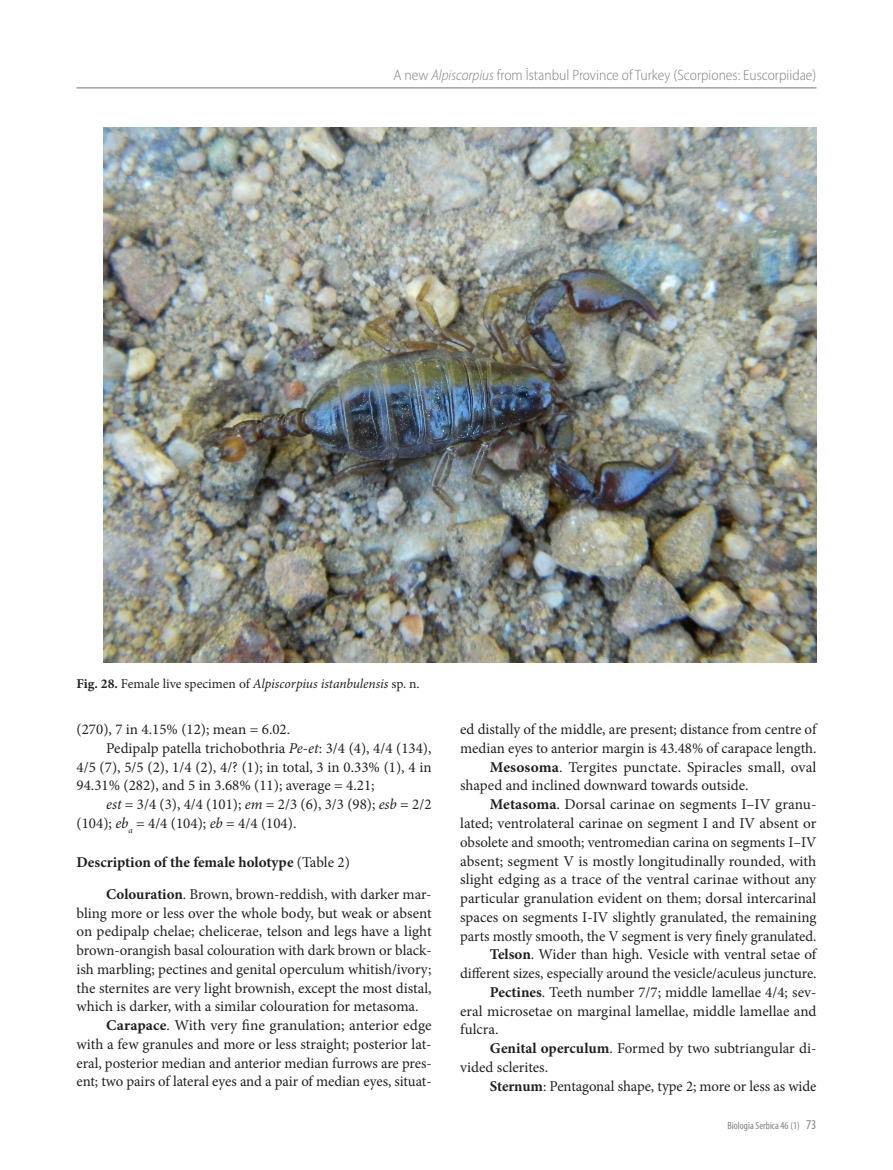
<style>
.page{position:relative;width:893px;height:1170px;background:#fff}
.page>*{position:absolute;margin:0;border:0;box-sizing:border-box;transform-origin:0 0}
.t1{font:15px/31.5px "Minion Pro";color:#231f20}
.t2{font:300 semi-condensed 15px "Myriad Pro";color:#808285}
.t3{font:13.5px "Minion Pro";color:#231f20}
.t4{font:condensed 10.5px "Myriad Pro";color:#808285}
.s1{font-style:italic}
.s2{font-weight:700}
.s3{font-size:13.5px}
</style>
<div class="page">
<hr style="left:77px;top:87px;width:739px;height:1px;background:#808285">
<img style="left:104px;top:128px;width:712px;height:534px">
<p class="t2" style="left:393px;top:67px;width:425px">A new <span class="s1">Alpiscorpius</span> from İstanbul Province of Turkey (Scorpiones: Euscorpiidae)</p>
<p class="t3" style="left:77px;top:675px;width:345px"><span class="s2">Fig. 28.</span> Female live specimen of <span class="s1">Alpiscorpius istanbulensis</span> sp. n.</p>
<p class="t1" style="left:77px;top:713px;width:215px">(270), 7 in 4.15% (12); mean = 6.02.</p>
<p class="t1" style="left:106px;top:732px;width:327px">Pedipalp patella trichobothria <span class="s1">Pe</span>-<span class="s1">et</span>: 3/4 (4), 4/4 (134),</p>
<p class="t1" style="left:77px;top:751px;width:357px">4/5 (7), 5/5 (2), 1/4 (2), 4/? (1); in total, 3 in 0.33% (1), 4 in</p>
<p class="t1" style="left:77px;top:770px;width:300px">94.31% (282), and 5 in 3.68% (11); average = 4.21;</p>
<p class="t1" style="left:106px;top:788px;width:327px"><span class="s1">est</span> = 3/4 (3), 4/4 (101); <span class="s1">em</span> = 2/3 (6), 3/3 (98); <span class="s1">esb</span> = 2/2</p>
<p class="t1" style="left:77px;top:807px;width:221px">(104); <span class="s1">eb</span><sub>a</sub> = 4/4 (104); <span class="s1">eb</span> = 4/4 (104).</p>
<p class="t1" style="left:106px;top:846px;width:327px;text-indent:-30px"><span class="s2">Description of the female holotype</span> (Table 2)<br><span class="s2">Colouration</span>. Brown, brown-reddish, with darker mar-</p>
<p class="t1" style="left:77px;top:897px;width:357px">bling more or less over the whole body, but weak or absent</p>
<p class="t1" style="left:77px;top:915px;width:357px">on pedipalp chelae; chelicerae, telson and legs have a light</p>
<p class="t1" style="left:77px;top:934px;width:357px">brown-orangish basal colouration with dark brown or black-</p>
<p class="t1" style="left:77px;top:953px;width:357px">ish marbling; pectines and genital operculum whitish/ivory;</p>
<p class="t1" style="left:77px;top:972px;width:357px">the sternites are very light brownish, except the most distal,</p>
<p class="t1" style="left:77px;top:990px;width:344px">which is darker, with a similar colouration for metasoma.</p>
<p class="t1" style="left:106px;top:1009px;width:327px"><span class="s2">Carapace</span>. With very fine granulation; anterior edge</p>
<p class="t1" style="left:77px;top:1028px;width:357px">with a few granules and more or less straight; posterior lat-</p>
<p class="t1" style="left:77px;top:1047px;width:357px">eral, posterior median and anterior median furrows are pres-</p>
<p class="t1" style="left:77px;top:1065px;width:357px">ent; two pairs of lateral eyes and a pair of median eyes, situat-</p>
<p class="t1" style="left:460px;top:713px;width:358px">ed distally of the middle, are present; distance from centre of</p>
<p class="t1" style="left:460px;top:732px;width:358px">median eyes to anterior margin is 43.48% of carapace length.</p>
<p class="t1" style="left:490px;top:751px;width:328px"><span class="s2">Mesosoma</span>. Tergites punctate. Spiracles small, oval</p>
<p class="t1" style="left:460px;top:770px;width:290px">shaped and inclined downward towards outside.</p>
<p class="t1" style="left:490px;top:788px;width:328px"><span class="s2">Metasoma</span>. Dorsal carinae on segments I–IV granu-</p>
<p class="t1" style="left:460px;top:807px;width:358px">lated; ventrolateral carinae on segment I and IV absent or</p>
<p class="t1" style="left:460px;top:826px;width:358px">obsolete and smooth; ventromedian carina on segments I–IV</p>
<p class="t1" style="left:460px;top:845px;width:358px">absent; segment V is mostly longitudinally rounded, with</p>
<p class="t1" style="left:460px;top:863px;width:358px">slight edging as a trace of the ventral carinae without any</p>
<p class="t1" style="left:460px;top:882px;width:358px">particular granulation evident on them; dorsal intercarinal</p>
<p class="t1" style="left:460px;top:901px;width:358px">spaces on segments I-IV slightly granulated, the remaining</p>
<p class="t1" style="left:460px;top:920px;width:358px">parts mostly smooth, the V segment is very finely granulated.</p>
<p class="t1" style="left:490px;top:938px;width:328px"><span class="s2">Telson</span>. Wider than high. Vesicle with ventral setae of</p>
<p class="t1" style="left:460px;top:957px;width:358px">different sizes, especially around the vesicle/aculeus juncture.</p>
<p class="t1" style="left:490px;top:976px;width:328px"><span class="s2">Pectines</span>. Teeth number 7/7; middle lamellae 4/4; sev-</p>
<p class="t1" style="left:460px;top:995px;width:358px">eral microsetae on marginal lamellae, middle lamellae and</p>
<p class="t1" style="left:460px;top:1013px;width:40px">fulcra.</p>
<p class="t1" style="left:490px;top:1032px;width:328px"><span class="s2">Genital operculum</span>. Formed by two subtriangular di-</p>
<p class="t1" style="left:460px;top:1051px;width:90px">vided sclerites.</p>
<p class="t1" style="left:490px;top:1070px;width:328px"><span class="s2">Sternum</span>: Pentagonal shape, type 2; more or less as wide</p>
<p class="t4" style="left:728px;top:1119px;width:90px">Biologia Serbica 46 (1) <span class="s3">73</span></p>
</div>
